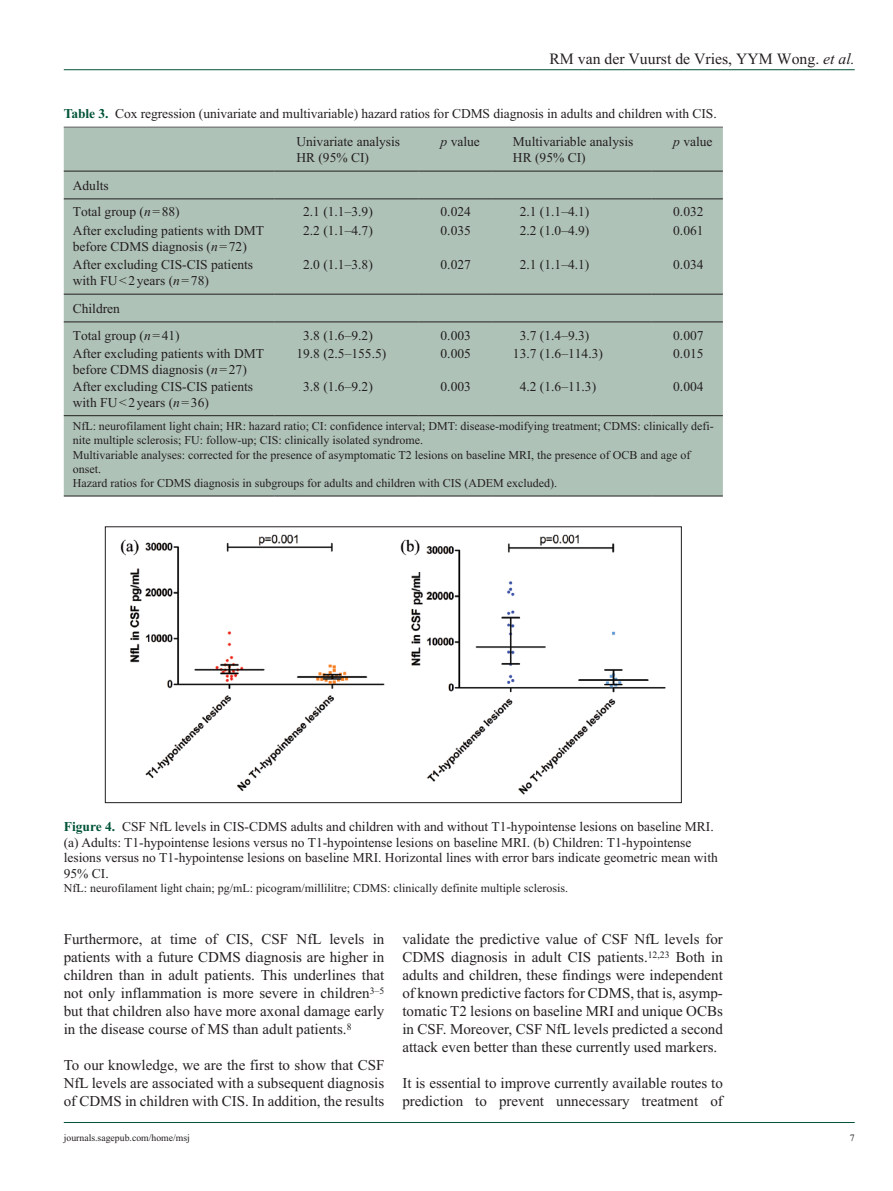
<style>
.page{position:relative;width:893px;height:1191px;background:#fff}
.page>*{position:absolute;margin:0;border:0;box-sizing:border-box;transform-origin:0 0}
.t1{font:15.75px "Times New Roman";color:#231f20}
.t2{font:15px/18px "Times New Roman";color:#231f20;text-align:justify}
.t3{font:13.5px/15.8px "Times New Roman";color:#231f20}
.t4{font:12px/14.2px "Times New Roman";color:#231f20}
.t5{font:9.75px "Times New Roman";color:#231f20}
.s1{font-style:italic}
.s2{font-weight:700;color:#015436}
</style>
<div class="page">
<hr style="left:64px;top:69px;width:791px;height:1px;background:#015436">
<hr style="left:64px;top:1122px;width:791px;height:1px;background:#015436">
<hr style="left:64px;top:127px;width:659px;height:1px;background:#231f20">
<div style="left:64px;top:128px;width:659px;height:367px;background:#afc2b8"></div>
<hr style="left:274px;top:321px;width:145px;height:1px;background:#231f20">
<hr style="left:419px;top:321px;width:72px;height:1px;background:#231f20">
<hr style="left:491px;top:321px;width:160px;height:1px;background:#231f20">
<hr style="left:651px;top:321px;width:72px;height:1px;background:#231f20">
<hr style="left:64px;top:321px;width:210px;height:1px;background:#231f20">
<hr style="left:64px;top:415px;width:210px;height:1px;background:#231f20">
<hr style="left:274px;top:415px;width:145px;height:1px;background:#231f20">
<hr style="left:419px;top:415px;width:72px;height:1px;background:#231f20">
<hr style="left:491px;top:415px;width:160px;height:1px;background:#231f20">
<hr style="left:651px;top:415px;width:72px;height:1px;background:#231f20">
<hr style="left:64px;top:495px;width:210px;height:1px;background:#231f20">
<hr style="left:274px;top:495px;width:145px;height:1px;background:#231f20">
<hr style="left:419px;top:495px;width:72px;height:1px;background:#231f20">
<hr style="left:491px;top:495px;width:160px;height:1px;background:#231f20">
<hr style="left:651px;top:495px;width:72px;height:1px;background:#231f20">
<hr style="left:64px;top:171px;width:210px;height:1px;background:#231f20">
<hr style="left:274px;top:171px;width:145px;height:1px;background:#231f20">
<hr style="left:419px;top:171px;width:72px;height:1px;background:#231f20">
<hr style="left:491px;top:171px;width:160px;height:1px;background:#231f20">
<hr style="left:651px;top:171px;width:72px;height:1px;background:#231f20">
<hr style="left:64px;top:198px;width:210px;height:1px;background:#231f20">
<hr style="left:274px;top:198px;width:145px;height:1px;background:#231f20">
<hr style="left:419px;top:198px;width:72px;height:1px;background:#231f20">
<hr style="left:491px;top:198px;width:160px;height:1px;background:#231f20">
<hr style="left:651px;top:198px;width:72px;height:1px;background:#231f20">
<hr style="left:64px;top:294px;width:210px;height:1px;background:#231f20">
<hr style="left:274px;top:294px;width:145px;height:1px;background:#231f20">
<hr style="left:419px;top:294px;width:72px;height:1px;background:#231f20">
<hr style="left:491px;top:294px;width:160px;height:1px;background:#231f20">
<hr style="left:651px;top:294px;width:72px;height:1px;background:#231f20">
<img style="left:120px;top:534px;width:546px;height:261px">
<div style="left:105px;top:526px;width:577px;height:277px;border:1px solid #231f20"></div>
<p class="t1" style="left:549px;top:50px;width:307px">RM van der Vuurst de Vries, YYM Wong. <span class="s1">et al.</span></p>
<p class="t3" style="left:296px;top:99px;width:422px;line-height:28.5px;text-indent:-233px"><span class="s2">Table 3.</span> Cox regression (univariate and multivariable) hazard ratios for CDMS diagnosis in adults and children with CIS.<br>Univariate analysis</p>
<p class="t3" style="left:296px;top:150px;width:74px">HR (95% CI)</p>
<p class="t3" style="left:441px;top:134px;width:41px"><span class="s1">p</span> value</p>
<p class="t3" style="left:513px;top:134px;width:122px">Multivariable analysis<br>HR (95% CI)</p>
<p class="t3" style="left:673px;top:134px;width:41px"><span class="s1">p</span> value</p>
<p class="t3" style="left:73px;top:172px;width:108px;line-height:26.2px">Adults<br>Total group (<span class="s1">n</span>=88)</p>
<p class="t3" style="left:303px;top:204px;width:71px">2.1 (1.1–3.9)</p>
<p class="t3" style="left:441px;top:204px;width:32px">0.024</p>
<p class="t3" style="left:520px;top:204px;width:71px">2.1 (1.1–4.1)</p>
<p class="t3" style="left:673px;top:204px;width:32px">0.032</p>
<p class="t3" style="left:73px;top:222px;width:193px">After excluding patients with DMT before CDMS diagnosis (<span class="s1">n</span>=72)</p>
<p class="t3" style="left:303px;top:222px;width:71px">2.2 (1.1–4.7)</p>
<p class="t3" style="left:441px;top:222px;width:32px">0.035</p>
<p class="t3" style="left:520px;top:222px;width:71px">2.2 (1.0–4.9)</p>
<p class="t3" style="left:673px;top:222px;width:32px">0.061</p>
<p class="t3" style="left:73px;top:257px;width:182px">After excluding CIS-CIS patients with FU&lt;2years (<span class="s1">n</span>=78)</p>
<p class="t3" style="left:303px;top:257px;width:71px">2.0 (1.1–3.8)</p>
<p class="t3" style="left:441px;top:257px;width:32px">0.027</p>
<p class="t3" style="left:520px;top:257px;width:71px">2.1 (1.1–4.1)</p>
<p class="t3" style="left:673px;top:257px;width:32px">0.034</p>
<p class="t3" style="left:73px;top:295px;width:108px;line-height:26.5px">Children<br>Total group (<span class="s1">n</span>=41)</p>
<p class="t3" style="left:303px;top:327px;width:71px">3.8 (1.6–9.2)</p>
<p class="t3" style="left:441px;top:327px;width:32px">0.003</p>
<p class="t3" style="left:520px;top:327px;width:71px">3.7 (1.4–9.3)</p>
<p class="t3" style="left:673px;top:327px;width:32px">0.007</p>
<p class="t3" style="left:73px;top:346px;width:193px">After excluding patients with DMT before CDMS diagnosis (<span class="s1">n</span>=27)</p>
<p class="t3" style="left:296px;top:346px;width:91px">19.8 (2.5–155.5)</p>
<p class="t3" style="left:441px;top:346px;width:32px">0.005</p>
<p class="t3" style="left:513px;top:346px;width:91px">13.7 (1.6–114.3)</p>
<p class="t3" style="left:673px;top:346px;width:32px">0.015</p>
<p class="t3" style="left:73px;top:378px;width:182px">After excluding CIS-CIS patients with FU&lt;2years (<span class="s1">n</span>=36)</p>
<p class="t3" style="left:303px;top:378px;width:71px">3.8 (1.6–9.2)</p>
<p class="t3" style="left:441px;top:378px;width:32px">0.003</p>
<p class="t3" style="left:520px;top:378px;width:78px">4.2 (1.6–11.3)</p>
<p class="t3" style="left:673px;top:378px;width:32px">0.004</p>
<p class="t4" style="left:73px;top:419px;width:643px">NfL: neurofilament light chain; HR: hazard ratio; CI: confidence interval; DMT: disease-modifying treatment; CDMS: clinically defi&shy;nite multiple sclerosis; FU: follow-up; CIS: clinically isolated syndrome.<br>Multivariable analyses: corrected for the presence of asymptomatic T2 lesions on baseline MRI, the presence of OCB and age of onset.<br>Hazard ratios for CDMS diagnosis in subgroups for adults and children with CIS (ADEM excluded).</p>
<p class="t3" style="left:64px;top:818px;width:656px"><span class="s2">Figure 4.</span> CSF NfL levels in CIS-CDMS adults and children with and without T1-hypointense lesions on baseline MRI. (a) Adults: T1-hypointense lesions versus no T1-hypointense lesions on baseline MRI. (b) Children: T1-hypointense lesions versus no T1-hypointense lesions on baseline MRI. Horizontal lines with error bars indicate geometric mean with 95% CI.</p>
<p class="t4" style="left:64px;top:881px;width:506px">NfL: neurofilament light chain; pg/mL: picogram/millilitre; CDMS: clinically definite multiple sclerosis.</p>
<p class="t2" style="left:64px;top:930px;width:322px">Furthermore, at time of CIS, CSF NfL levels in patients with a future CDMS diagnosis are higher in children than in adult patients. This underlines that not only inflammation is more severe in children<sup>3–5 </sup>but that children also have more axonal damage early in the disease course of MS than adult patients.<sup>8</sup></p>
<p class="t2" style="left:64px;top:1056px;width:322px">To our knowledge, we are the first to show that CSF NfL levels are associated with a subsequent diagnosis of CDMS in children with CIS. In addition, the results</p>
<p class="t2" style="left:402px;top:930px;width:322px">validate the predictive value of CSF NfL levels for CDMS diagnosis in adult CIS patients.<sup>12,23</sup> Both in adults and children, these findings were independent of known predictive factors for CDMS, that is, asymp&shy;tomatic T2 lesions on baseline MRI and unique OCBs in CSF. Moreover, CSF NfL levels predicted a second attack even better than these currently used markers.</p>
<p class="t2" style="left:402px;top:1074px;width:322px">It is essential to improve currently available routes to prediction to prevent unnecessary treatment of</p>
<p class="t5" style="left:64px;top:1132px;width:128px">journals.sagepub.com/home/msj</p>
<p class="t5" style="left:850px;top:1132px;width:6px">7</p>
</div>
